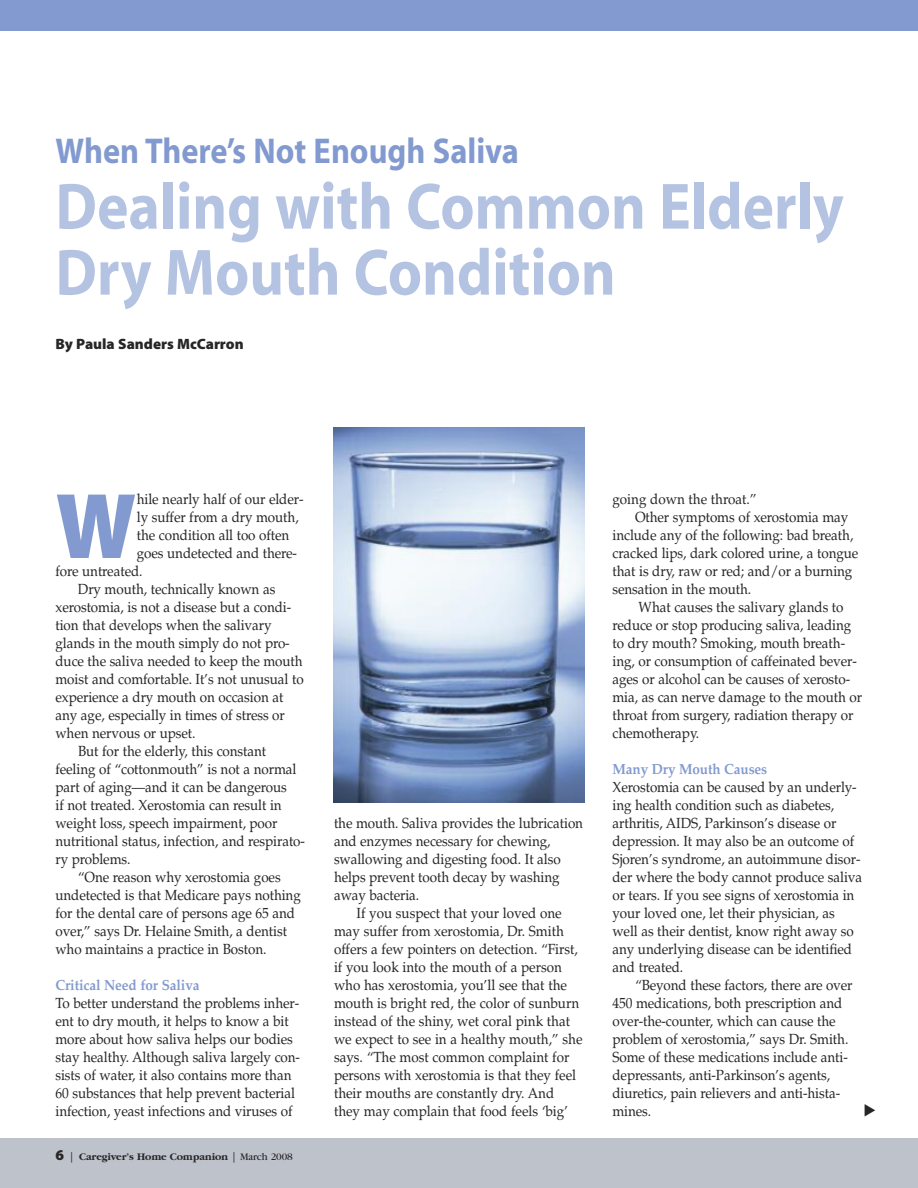
<style>
.page{position:relative;width:918px;height:1188px;background:#fff}
.page>*{position:absolute;margin:0;border:0;box-sizing:border-box;transform-origin:0 0}
.t1{font:900 94.05px "Myriad Pro";color:#829acf;scale:.95 1}
.t2{font:700 66px/66px "Myriad";color:#b4c3e2;scale:.9 1}
.t3{font:700 36px "Myriad";color:#829acf;scale:.9 1}
.t4{font:900 15px "Myriad Pro";color:#272627}
.t5{font:14.7px/18px "Palatino";letter-spacing:-.005em;color:#272627;scale:.92 1}
.t6{font:700 14.7px "Palatino";letter-spacing:-.005em;color:#829acf;scale:.92 1}
.t7{font:700 10.5px "Garamond";letter-spacing:-.005em;color:#272627}
.s1{font-family:"Myriad Pro";font-weight:900;font-size:15px}
.s2{font-family:"Myriad";font-weight:400}
.s3{font-weight:400}
</style>
<div class="page">
<div style="left:0;top:1138px;width:918px;height:50px;background:#bec2ca"></div>
<div style="left:0;top:0;width:918px;height:32px;background:#829acf"></div>
<img style="left:333px;top:428px;width:252px;height:375px">
<h3 class="t3" style="left:56px;top:137px;width:517px">When There’s Not Enough Saliva</h3>
<h2 class="t2" style="left:56px;top:179px;width:877px">Dealing with Common Elderly<br>Dry Mouth Condition</h2>
<p class="t4" style="left:56px;top:338px;width:190px">By Paula Sanders McCarron</p>
<h1 class="t1" style="left:56px;top:491px;width:87px">W</h1>
<p class="t5" style="left:137px;top:490px;width:183px">hile nearly half of our elder-</p>
<p class="t5" style="left:137px;top:508px;width:177px">ly suffer from a dry mouth,</p>
<p class="t5" style="left:137px;top:526px;width:167px">the condition all too often</p>
<p class="t5" style="left:137px;top:544px;width:176px">goes undetected and there-</p>
<p class="t5" style="left:55px;top:562px;width:96px">fore untreated.</p>
<p class="t5" style="left:78px;top:580px;width:216px">Dry mouth, technically known as</p>
<p class="t5" style="left:55px;top:598px;width:258px">xerostomia, is not a disease but a condi-</p>
<p class="t5" style="left:55px;top:616px;width:236px">tion that develops when the salivary</p>
<p class="t5" style="left:55px;top:634px;width:256px">glands in the mouth simply do not pro-</p>
<p class="t5" style="left:55px;top:652px;width:270px">duce the saliva needed to keep the mouth</p>
<p class="t5" style="left:55px;top:670px;width:271px">moist and comfortable. It’s not unusual to</p>
<p class="t5" style="left:55px;top:688px;width:249px">experience a dry mouth on occasion at</p>
<p class="t5" style="left:55px;top:706px;width:251px">any age, especially in times of stress or</p>
<p class="t5" style="left:56px;top:724px;width:154px">when nervous or upset.</p>
<p class="t5" style="left:78px;top:742px;width:206px">But for the elderly, this constant</p>
<p class="t5" style="left:56px;top:760px;width:264px">feeling of “cottonmouth” is not a normal</p>
<p class="t5" style="left:56px;top:778px;width:253px">part of aging—and it can be dangerous</p>
<p class="t5" style="left:56px;top:796px;width:247px">if not treated. Xerostomia can result in</p>
<p class="t5" style="left:56px;top:814px;width:243px">weight loss, speech impairment, poor</p>
<p class="t5" style="left:56px;top:832px;width:273px">nutritional status, infection, and respirato-</p>
<p class="t5" style="left:55px;top:850px;width:83px">ry problems.</p>
<p class="t5" style="left:78px;top:868px;width:222px">“One reason why xerostomia goes</p>
<p class="t5" style="left:56px;top:886px;width:268px">undetected is that Medicare pays nothing</p>
<p class="t5" style="left:55px;top:904px;width:262px">for the dental care of persons age 65 and</p>
<p class="t5" style="left:56px;top:922px;width:253px">over,” says Dr. Helaine Smith, a dentist</p>
<p class="t5" style="left:56px;top:940px;width:231px">who maintains a practice in Boston.</p>
<p class="t6" style="left:56px;top:976px;width:158px">Critical Need for Saliva</p>
<p class="t5" style="left:56px;top:994px;width:267px">To better understand the problems inher&shy;ent to dry mouth, it helps to know a bit more about how saliva helps our bodies stay healthy. Although saliva largely con&shy;sists of water, it also contains more than 60 substances that help prevent bacterial infection, yeast infections and viruses of</p>
<p class="t7" style="left:56px;top:1151px;width:239px"><span class="s1">6</span> <span class="s2">|</span> Caregiver’s Home Companion <span class="s2">|</span> <span class="s3">March 2008</span></p>
<p class="t5" style="left:334px;top:814px;width:272px">the mouth. Saliva provides the lubrication and enzymes necessary for chewing, swallowing and digesting food. It also helps prevent tooth decay by washing away bacteria.</p>
<p class="t5" style="left:334px;top:904px;width:272px;text-indent:23px">If you suspect that your loved one may suffer from xerostomia, Dr. Smith offers a few pointers on detection. “First, if you look into the mouth of a person who has xerostomia, you’ll see that the mouth is bright red, the color of sunburn instead of the shiny, wet coral pink that we expect to see in a healthy mouth,” she says. “The most common complaint for persons with xerostomia is that they feel their mouths are constantly dry. And they may complain that food feels ‘big’</p>
<p class="t5" style="left:613px;top:490px;width:158px">going down the throat.”</p>
<p class="t5" style="left:635px;top:508px;width:233px">Other symptoms of xerostomia may</p>
<p class="t5" style="left:613px;top:526px;width:263px">include any of the following: bad breath,</p>
<p class="t5" style="left:613px;top:544px;width:269px">cracked lips, dark colored urine, a tongue</p>
<p class="t5" style="left:613px;top:562px;width:262px">that is dry, raw or red; and/or a burning</p>
<p class="t5" style="left:613px;top:580px;width:152px">sensation in the mouth.</p>
<p class="t5" style="left:639px;top:598px;width:224px">What causes the salivary glands to</p>
<p class="t5" style="left:613px;top:616px;width:261px">reduce or stop producing saliva, leading</p>
<p class="t5" style="left:613px;top:634px;width:254px">to dry mouth? Smoking, mouth breath-</p>
<p class="t5" style="left:613px;top:652px;width:267px">ing, or consumption of caffeinated bever-</p>
<p class="t5" style="left:613px;top:670px;width:260px">ages or alcohol can be causes of xerosto-</p>
<p class="t5" style="left:613px;top:688px;width:273px">mia, as can nerve damage to the mouth or</p>
<p class="t5" style="left:613px;top:706px;width:264px">throat from surgery, radiation therapy or</p>
<p class="t5" style="left:613px;top:724px;width:96px">chemotherapy.</p>
<p class="t6" style="left:613px;top:760px;width:170px">Many Dry Mouth Causes</p>
<p class="t5" style="left:613px;top:778px;width:273px">Xerostomia can be caused by an underly&shy;ing health condition such as diabetes, arthritis, AIDS, Parkinson’s disease or depression. It may also be an outcome of Sjoren’s syndrome, an autoimmune disor&shy;der where the body cannot produce saliva or tears. If you see signs of xerostomia in your loved one, let their physician, as well as their dentist, know right away so any underlying disease can be identified and treated.</p>
<p class="t5" style="left:613px;top:976px;width:262px;text-indent:22px">“Beyond these factors, there are over 450 medications, both prescription and over-the-counter, which can cause the problem of xerostomia,” says Dr. Smith.<br>Some of these medications include anti&shy;depressants, anti-Parkinson’s agents, diuretics, pain relievers and anti-hista&shy;mines.</p>
</div>
